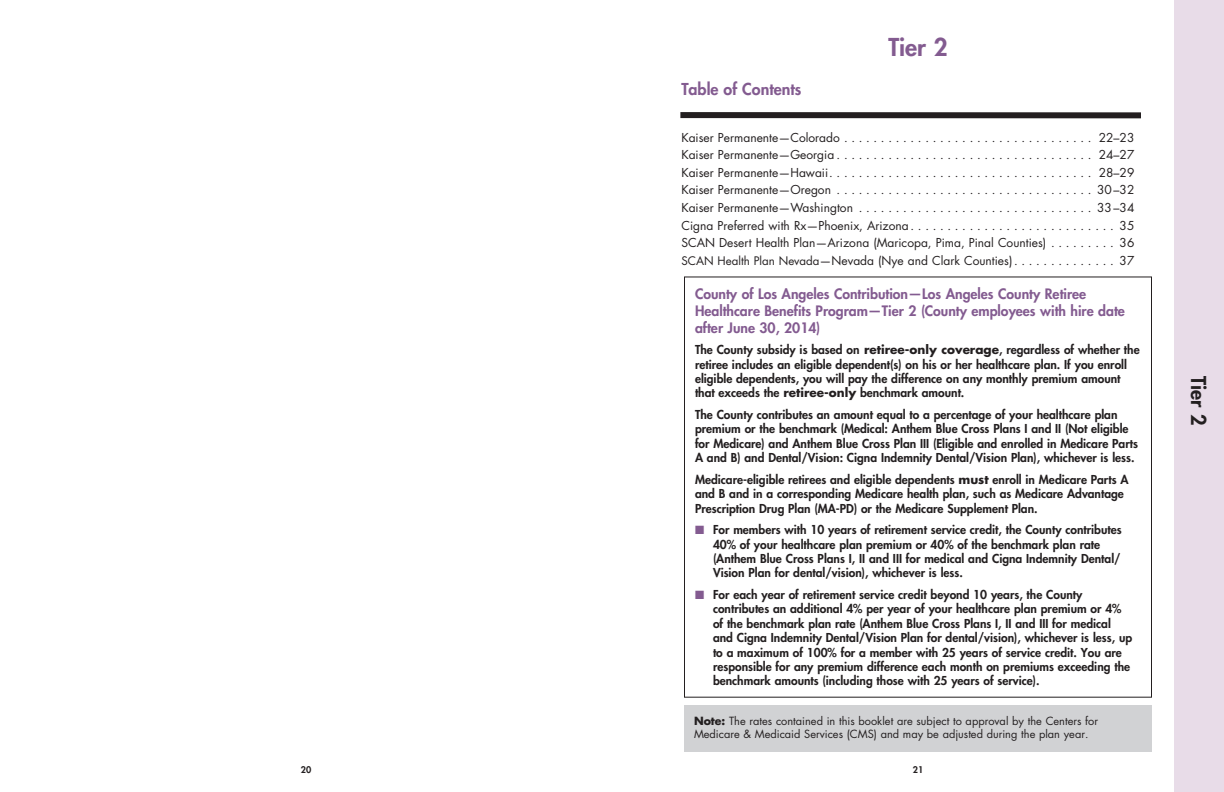
<style>
.page{position:relative;width:1224px;height:792px;background:#fff}
.page>*{position:absolute;margin:0;border:0;box-sizing:border-box;transform-origin:0 0}
.t1{font:800 24px "Futura Std";color:#835b90}
.t2{font:800 20px "Futura Std";color:#231f20}
.t3{font:800 16px "Futura Std";color:#835b90}
.t4{font:800 14px/16.8px "Futura Std";color:#835b90}
.t5{font:800 12px/14.4px "Futura Std";color:#231f20}
.t6{font:12px/17.6px "Futura Std";color:#231f20;text-align:justify}
.t7{font:11px/13.2px "Futura Std";color:#231f20}
.t8{font:800 9px "Futura Std";color:#231f20}
.s1{font-size:11.5px}
.s2{font-weight:700}
.s3{color:#835b90}
</style>
<div class="page">
<div style="left:680px;top:112px;width:461px;height:6px;background:#231f20"></div>
<div style="left:684px;top:705px;width:468px;height:47px;background:#d1d2d4"></div>
<div style="left:1174px;top:0;width:50px;height:792px;background:#e8dce8"></div>
<h1 class="t1" style="left:888px;top:32px;width:61px">Tier 2</h1>
<h3 class="t3" style="left:681px;top:79px;width:121px">Table of Contents</h3>
<p class="t6" style="left:681px;top:129px;width:455px">Kaiser Permanente—Colorado . . . . . . . . . . . . . . . . . . . . . . . . . . . . . . . . . . 22–23<br>Kaiser Permanente—Georgia . . . . . . . . . . . . . . . . . . . . . . . . . . . . . . . . . . . 24–27<br>Kaiser Permanente—Hawaii . . . . . . . . . . . . . . . . . . . . . . . . . . . . . . . . . . . . 28–29<br>Kaiser Permanente—Oregon . . . . . . . . . . . . . . . . . . . . . . . . . . . . . . . . . . . 30 –32<br>Kaiser Permanente—Washington . . . . . . . . . . . . . . . . . . . . . . . . . . . . . . . . 33 –34<br>Cigna Preferred with Rx—Phoenix, Arizona . . . . . . . . . . . . . . . . . . . . . . . . . . . . 35<br>SCAN Desert Health Plan—Arizona (Maricopa, Pima, Pinal Counties) . . . . . . . . . 36<br><span class="s1">SCAN Health Plan Nevada</span>—Nevada (Nye and Clark Counties) . . . . . . . . . . . . . . 37</p>
<p class="t4" style="left:695px;top:285px;width:431px">County of Los Angeles Contribution—Los Angeles County Retiree<br>Healthcare Benefits Program—Tier 2 (County employees with hire date after June 30, 2014)</p>
<p class="t5" style="left:695px;top:343px;width:446px">The County subsidy is based on <span class="s2">retiree-only coverage</span>, regardless of whether the retiree includes an eligible dependent(s) on his or her healthcare plan. If you enroll eligible dependents, you will pay the difference on any monthly premium amount that exceeds the <span class="s2">retiree-only</span> benchmark amount.</p>
<p class="t5" style="left:695px;top:407px;width:445px">The County contributes an amount equal to a percentage of your healthcare plan premium or the benchmark (Medical: Anthem Blue Cross Plans I and II (Not eligible for Medicare) and Anthem Blue Cross Plan III (Eligible and enrolled in Medicare Parts A and B) and Dental/Vision: Cigna Indemnity Dental/Vision Plan), whichever is less.</p>
<p class="t5" style="left:695px;top:472px;width:435px">Medicare-eligible retirees and eligible dependents <span class="s2">must</span> enroll in Medicare Parts A and B and in a corresponding Medicare health plan, such as Medicare Advantage<br>Prescription Drug Plan (MA-PD) or the Medicare Supplement Plan.</p>
<p class="t5" style="left:713px;top:523px;width:410px;text-indent:-18px"><span class="s3">■</span> For members with 10 years of retirement service credit, the County contributes 40% of your healthcare plan premium or 40% of the benchmark plan rate (Anthem Blue Cross Plans I, II and III for medical and Cigna Indemnity Dental/ Vision Plan for dental/vision), whichever is less.</p>
<p class="t5" style="left:713px;top:587px;width:421px;text-indent:-18px"><span class="s3">■</span> For each year of retirement service credit beyond 10 years, the County contributes an additional 4% per year of your healthcare plan premium or 4% of the benchmark plan rate (Anthem Blue Cross Plans I, II and III for medical and Cigna Indemnity Dental/Vision Plan for dental/vision), whichever is less, up to a maximum of 100% for a member with 25 years of service credit. You are responsible for any premium difference each month on premiums exceeding the benchmark amounts (including those with 25 years of service).</p>
<p class="t7" style="left:694px;top:714px;width:406px"><span class="s2">Note:</span> The rates contained in this booklet are subject to approval by the Centers for<br>Medicare &amp; Medicaid Services (CMS) and may be adjusted during the plan year.</p>
<p class="t8" style="left:301px;top:764px;width:12px">20</p>
<p class="t8" style="left:913px;top:764px;width:12px">21</p>
<h2 class="t2" style="left:1211px;top:376px;width:51px;rotate:90deg">Tier 2</h2>
</div>
